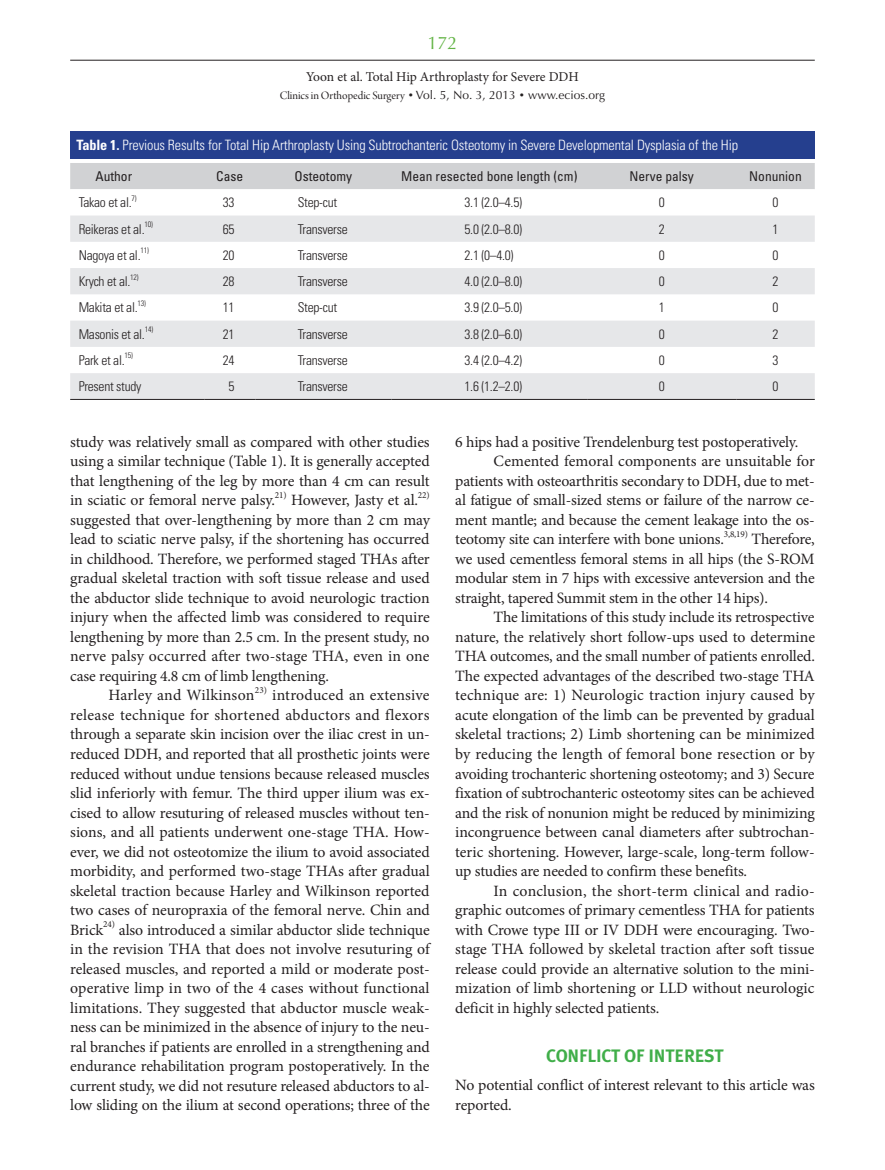
<style>
.page{position:relative;width:885px;height:1170px;background:#fff}
.page>*{position:absolute;margin:0;border:0;box-sizing:border-box;transform-origin:0 0}
.서론{font:700 18px "Meta Plus";letter-spacing:-.01em;color:#40ae49}
.t1{font:18px "Optima LT Std";color:#63b445}
.본문{font:15.75px/19.5px "Minion Pro";letter-spacing:-.01em;color:#231f20;text-align:justify}
.본문-첫문단{font:15.75px/19.5px "Minion Pro";letter-spacing:-.01em;color:#231f20}
.본문-2{font:15.75px "Minion Pro";letter-spacing:.01em;color:#231f20}
.표_제목{font:300 condensed 14.25px "Univers";letter-spacing:-.01em;color:#fff}
.표_본문{font:300 condensed 13.5px "Univers";letter-spacing:-.02em;color:#231f20}
.표_1_Line{font:condensed 13.5px "Univers";color:#231f20}
.t2{font:13.5px "Minion Pro";letter-spacing:-.005em;color:#231f20}
.t3{font:12px "Optima LT Std";color:#231f20}
.본문-3{font:9.15px "Minion Pro";letter-spacing:-.005em;color:#231f20}
.표_본문-2{font:300 condensed 7.8px "Univers";letter-spacing:-.02em;color:#231f20}
.s1{font-family:"Arno Pro Display"}
.s2{font-size:9px}
.s3{font-weight:700}
</style>
<div class="page">
<hr style="left:70px;top:60px;width:744px;height:1px;background:#231f20">
<div style="left:70px;top:131px;width:744px;height:27px;background:#253f8e"></div>
<div style="left:70px;top:163px;width:744px;height:26px;background:#d1d2d4"></div>
<svg style="left:70px;top:215px;width:744px;height:184px;fill:#e6e7e9"></svg>
<hr style="left:70px;top:399px;width:134px;height:1px;background:#231f20">
<hr style="left:204px;top:399px;width:51px;height:1px;background:#231f20">
<hr style="left:255px;top:399px;width:136px;height:1px;background:#231f20">
<hr style="left:391px;top:399px;width:196px;height:1px;background:#231f20">
<hr style="left:587px;top:399px;width:149px;height:1px;background:#231f20">
<hr style="left:736px;top:399px;width:78px;height:1px;background:#231f20">
<p class="t1" style="left:427px;top:32px;width:32px">172</p>
<p class="t2" style="left:306px;top:68px;width:274px">Yoon et al. Total Hip Arthroplasty for Severe DDH</p>
<p class="t3" style="left:280px;top:88px;width:327px"><span class="s1">Clinics in Orthopedic Surgery</span> <span class="s2">•</span> Vol. 5, No. 3, 2013 <span class="s2">•</span> www.ecios.org</p>
<p class="표_제목" style="left:77px;top:136px;width:663px"><span class="s3">Table 1.</span> Previous Results for Total Hip Arthroplasty Using Subtrochanteric Osteotomy in Severe Developmental Dysplasia of the Hip</p>
<p class="표_1_Line" style="left:95px;top:168px;width:38px">Author</p>
<p class="표_1_Line" style="left:216px;top:168px;width:28px">Case</p>
<p class="표_1_Line" style="left:294px;top:168px;width:59px">Osteotomy</p>
<p class="표_1_Line" style="left:401px;top:168px;width:178px">Mean resected bone length (cm)</p>
<p class="표_1_Line" style="left:629px;top:168px;width:66px">Nerve palsy</p>
<p class="표_1_Line" style="left:749px;top:168px;width:54px">Nonunion</p>
<p class="표_본문" style="left:79px;top:194px;width:54px">Takao et al.</p>
<p class="표_본문-2" style="left:131px;top:193px;width:7px">7)</p>
<p class="표_본문" style="left:223px;top:194px;width:13px">33</p>
<p class="표_본문" style="left:298px;top:194px;width:41px">Step-cut</p>
<p class="표_본문" style="left:464px;top:194px;width:59px">3.1 (2.0–4.5)</p>
<p class="표_본문" style="left:658px;top:194px;width:7px">0</p>
<p class="표_본문" style="left:772px;top:194px;width:7px">0</p>
<p class="표_본문" style="left:79px;top:221px;width:67px">Reikeras et al.</p>
<p class="표_본문-2" style="left:144px;top:219px;width:10px">10)</p>
<p class="표_본문" style="left:223px;top:221px;width:13px">65</p>
<p class="표_본문" style="left:298px;top:221px;width:51px">Transverse</p>
<p class="표_본문" style="left:464px;top:221px;width:59px">5.0 (2.0–8.0)</p>
<p class="표_본문" style="left:658px;top:221px;width:7px">2</p>
<p class="표_본문" style="left:772px;top:221px;width:7px">1</p>
<p class="표_본문" style="left:79px;top:247px;width:63px">Nagoya et al.</p>
<p class="표_본문-2" style="left:140px;top:246px;width:10px">11)</p>
<p class="표_본문" style="left:223px;top:247px;width:13px">20</p>
<p class="표_본문" style="left:298px;top:247px;width:51px">Transverse</p>
<p class="표_본문" style="left:464px;top:247px;width:51px">2.1 (0–4.0)</p>
<p class="표_본문" style="left:658px;top:247px;width:7px">0</p>
<p class="표_본문" style="left:772px;top:247px;width:7px">0</p>
<p class="표_본문" style="left:79px;top:273px;width:53px">Krych et al.</p>
<p class="표_본문-2" style="left:130px;top:272px;width:10px">12)</p>
<p class="표_본문" style="left:223px;top:273px;width:13px">28</p>
<p class="표_본문" style="left:298px;top:273px;width:51px">Transverse</p>
<p class="표_본문" style="left:464px;top:273px;width:59px">4.0 (2.0–8.0)</p>
<p class="표_본문" style="left:658px;top:273px;width:7px">0</p>
<p class="표_본문" style="left:772px;top:273px;width:7px">2</p>
<p class="표_본문" style="left:79px;top:299px;width:60px">Makita et al.</p>
<p class="표_본문-2" style="left:137px;top:298px;width:10px">13)</p>
<p class="표_본문" style="left:223px;top:299px;width:13px">11</p>
<p class="표_본문" style="left:298px;top:299px;width:41px">Step-cut</p>
<p class="표_본문" style="left:464px;top:299px;width:59px">3.9 (2.0–5.0)</p>
<p class="표_본문" style="left:658px;top:299px;width:7px">1</p>
<p class="표_본문" style="left:772px;top:299px;width:7px">0</p>
<p class="표_본문" style="left:79px;top:326px;width:68px">Masonis et al.</p>
<p class="표_본문-2" style="left:145px;top:324px;width:10px">14)</p>
<p class="표_본문" style="left:223px;top:326px;width:13px">21</p>
<p class="표_본문" style="left:298px;top:326px;width:51px">Transverse</p>
<p class="표_본문" style="left:464px;top:326px;width:59px">3.8 (2.0–6.0)</p>
<p class="표_본문" style="left:658px;top:326px;width:7px">0</p>
<p class="표_본문" style="left:772px;top:326px;width:7px">2</p>
<p class="표_본문" style="left:79px;top:352px;width:48px">Park et al.</p>
<p class="표_본문-2" style="left:124px;top:351px;width:10px">15)</p>
<p class="표_본문" style="left:223px;top:352px;width:13px">24</p>
<p class="표_본문" style="left:298px;top:352px;width:51px">Transverse</p>
<p class="표_본문" style="left:464px;top:352px;width:59px">3.4 (2.0–4.2)</p>
<p class="표_본문" style="left:658px;top:352px;width:7px">0</p>
<p class="표_본문" style="left:772px;top:352px;width:7px">3</p>
<p class="표_본문" style="left:79px;top:378px;width:64px">Present study</p>
<p class="표_본문" style="left:228px;top:378px;width:7px">5</p>
<p class="표_본문" style="left:298px;top:378px;width:51px">Transverse</p>
<p class="표_본문" style="left:464px;top:378px;width:59px">1.6 (1.2–2.0)</p>
<p class="표_본문" style="left:658px;top:378px;width:7px">0</p>
<p class="표_본문" style="left:772px;top:378px;width:7px">0</p>
<p class="본문" style="left:70px;top:432px;width:361px">study was relatively small as compared with other studies using a similar technique (Table 1). It is generally accepted that lengthening of the leg by more than 4 cm can result in sciatic or femoral nerve palsy.</p>
<p class="본문-3" style="left:275px;top:489px;width:13px">21)</p>
<p class="본문" style="left:291px;top:490px;width:128px">However, Jasty et al.</p>
<p class="본문-3" style="left:418px;top:489px;width:13px">22)</p>
<p class="본문" style="left:70px;top:510px;width:361px">suggested that over-lengthening by more than 2 cm may lead to sciatic nerve palsy, if the shortening has occurred in childhood. Therefore, we performed staged THAs after gradual skeletal traction with soft tissue release and used the abductor slide technique to avoid neurologic traction injury when the affected limb was considered to require lengthening by more than 2.5 cm. In the present study, no nerve palsy occurred after two-stage THA, even in one case requiring 4.8 cm of limb lengthening.</p>
<p class="본문-2" style="left:108px;top:684px;width:147px">Harley and Wilkinson</p>
<p class="본문-3" style="left:255px;top:684px;width:14px">23)</p>
<p class="본문" style="left:70px;top:685px;width:361px;text-indent:202px">introduced an extensive release technique for shortened abductors and flexors through a separate skin incision over the iliac crest in un&shy;reduced DDH, and reported that all prosthetic joints were reduced without undue tensions because released muscles slid inferiorly with femur. The third upper ilium was ex&shy;cised to allow resuturing of released muscles without ten&shy;sions, and all patients underwent one-stage THA. How&shy;ever, we did not osteotomize the ilium to avoid associated morbidity, and performed two-stage THAs after gradual skeletal traction because Harley and Wilkinson reported two cases of neuropraxia of the femoral nerve. Chin and Brick</p>
<p class="본문-3" style="left:103px;top:918px;width:13px">24)</p>
<p class="본문" style="left:70px;top:919px;width:361px;text-indent:49px">also introduced a similar abductor slide technique in the revision THA that does not involve resuturing of released muscles, and reported a mild or moderate post&shy;operative limp in two of the 4 cases without functional limitations. They suggested that abductor muscle weak&shy;ness can be minimized in the absence of injury to the neu&shy;ral branches if patients are enrolled in a strengthening and endurance rehabilitation program postoperatively. In the current study, we did not resuture released abductors to al&shy;low sliding on the ilium at second operations; three of the</p>
<p class="본문" style="left:455px;top:432px;width:344px">6 hips had a positive Trendelenburg test postoperatively.</p>
<p class="본문" style="left:455px;top:451px;width:361px;text-indent:38px">Cemented femoral components are unsuitable for patients with osteoarthritis secondary to DDH, due to met&shy;al fatigue of small-sized stems or failure of the narrow ce&shy;ment mantle; and because the cement leakage into the os&shy;teotomy site can interfere with bone unions.</p>
<p class="본문-3" style="left:723px;top:528px;width:26px">3,8,19)</p>
<p class="본문" style="left:455px;top:529px;width:361px;text-indent:296px">Therefore, we used cementless femoral stems in all hips (the S-ROM modular stem in 7 hips with excessive anteversion and the straight, tapered Summit stem in the other 14 hips).</p>
<p class="본문" style="left:455px;top:607px;width:361px;text-indent:38px">The limitations of this study include its retrospective nature, the relatively short follow-ups used to determine THA outcomes, and the small number of patients enrolled.<br>The expected advantages of the described two-stage THA technique are: 1) Neurologic traction injury caused by acute elongation of the limb can be prevented by gradual skeletal tractions; 2) Limb shortening can be minimized by reducing the length of femoral bone resection or by avoiding trochanteric shortening osteotomy; and 3) Secure fixation of subtrochanteric osteotomy sites can be achieved and the risk of nonunion might be reduced by minimizing incongruence between canal diameters after subtrochan&shy;teric shortening. However, large-scale, long-term follow&shy;up studies are needed to confirm these benefits.</p>
<p class="본문" style="left:455px;top:880px;width:361px;text-indent:38px">In conclusion, the short-term clinical and radio&shy;graphic outcomes of primary cementless THA for patients with Crowe type III or IV DDH were encouraging. Two&shy;stage THA followed by skeletal traction after soft tissue release could provide an alternative solution to the mini&shy;mization of limb shortening or LLD without neurologic deficit in highly selected patients.</p>
<p class="서론" style="left:546px;top:1045px;width:179px">CONFLICT OF INTEREST</p>
<p class="본문-첫문단" style="left:455px;top:1075px;width:361px">No potential conflict of interest relevant to this article was reported.</p>
</div>
